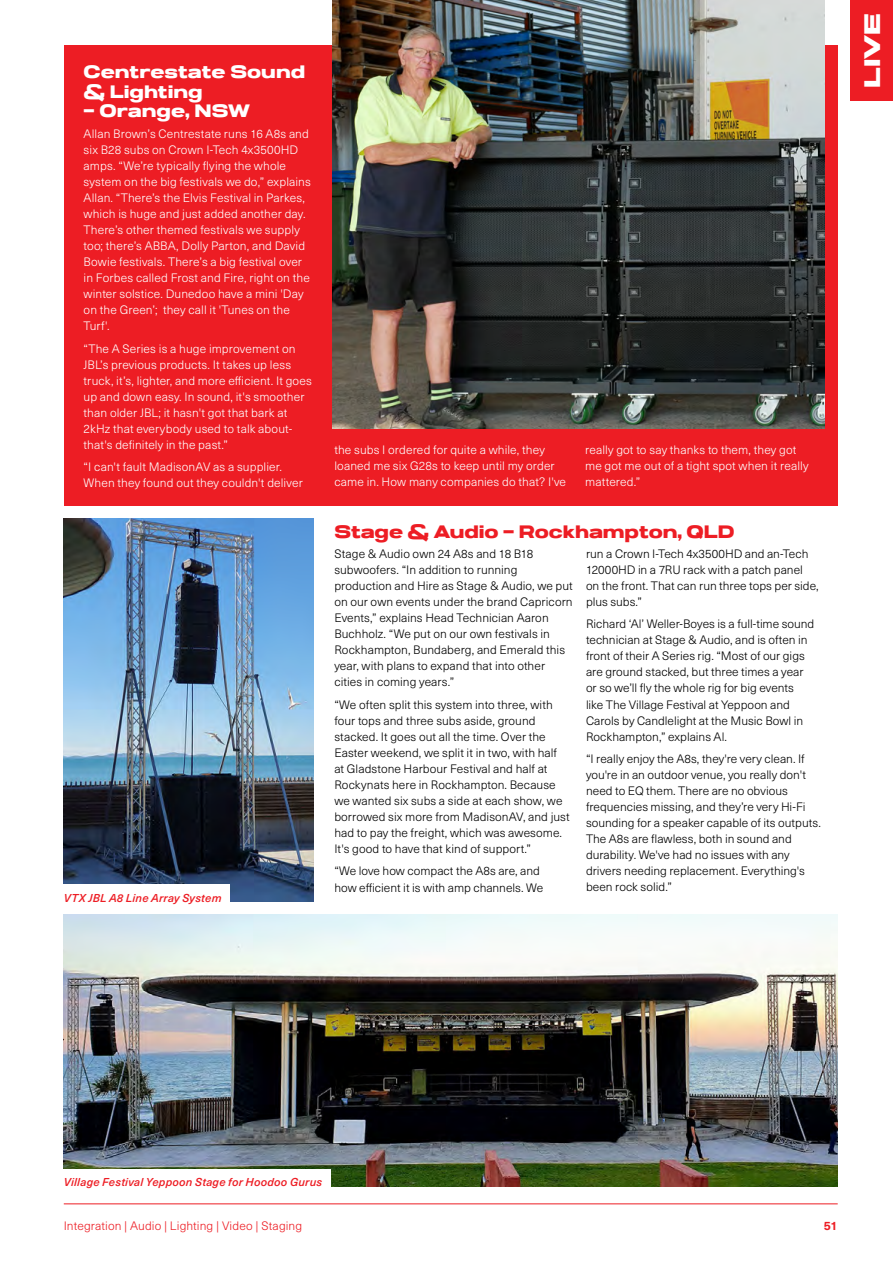
<style>
.page{position:relative;width:893px;height:1263px;background:#fff}
.page>*{position:absolute;margin:0;border:0;box-sizing:border-box;transform-origin:0 0}
.t1{font:22.5px "Joyride EXT";color:#fff}
.t2{font:18px/19.5px "Joyride STD";color:#fff}
.t3{font:18px "Joyride STD";letter-spacing:-.005em;color:#ed1d24}
.t4{font:300 12px/16px "Neue Haas Unica W1 G";color:#000}
.t5{font:300 12px/16px "Neue Haas Unica W1 G";letter-spacing:.01em;color:#fff}
.t6{font:300 12px "Neue Haas Unica W1 G";letter-spacing:.01em;color:#ed1d24}
.t7{font:700 12px "Neue Haas Unica W1 G";color:#ed1d24}
.t8{font:italic 500 11.25px "Neue Haas Unica W1 G";letter-spacing:.015em;color:#ed1d24}
</style>
<div class="page">
<div style="left:850px;top:0;width:43px;height:100px;background:#ed1d24"></div>
<hr style="left:64px;top:1203px;width:774px;height:1px;background:#ed1d24">
<div style="left:64px;top:46px;width:774px;height:460px;background:#ed1d24"></div>
<img style="left:332px;top:0;width:493px;height:428px">
<img style="left:64px;top:519px;width:249px;height:382px">
<img style="left:64px;top:914px;width:774px;height:272px">
<div style="left:55px;top:1169px;width:276px;height:26px;background:#fff"></div>
<div style="left:55px;top:884px;width:175px;height:26px;background:#fff"></div>
<h2 class="t2" style="left:84px;top:62px;width:223px">Centrestate Sound &amp; Lighting</h2>
<h2 class="t2" style="left:84px;top:101px;width:168px">– Orange, NSW</h2>
<p class="t5" style="left:84px;top:125px;width:229px">Allan Brown’s Centrestate runs 16 A8s and six B28 subs on Crown I-Tech 4x3500HD amps. “We’re typically flying the whole system on the big festivals we do,” explains Allan. “There’s the Elvis Festival in Parkes, which is huge and just added another day.<br>There’s other themed festivals we supply too; there’s ABBA, Dolly Parton, and David Bowie festivals. There’s a big festival over in Forbes called Frost and Fire, right on the winter solstice. Dunedoo have a mini 'Day on the Green’; they call it 'Tunes on the Turf'.</p>
<p class="t5" style="left:84px;top:340px;width:230px">“The A Series is a huge improvement on JBL’s previous products. It takes up less truck, it’s, lighter, and more efficient. It goes up and down easy. In sound, it's smoother than older JBL; it hasn't got that bark at 2kHz that everybody used to talk about&shy;that's definitely in the past.”</p>
<p class="t5" style="left:84px;top:458px;width:221px">“I can't fault MadisonAV as a supplier.<br>When they found out they couldn't deliver</p>
<p class="t8" style="left:64px;top:889px;width:159px">VTX JBL A8 Line Array System</p>
<p class="t5" style="left:334px;top:441px;width:233px">the subs I ordered for quite a while, they loaned me six G28s to keep until my order came in. How many companies do that? I've</p>
<p class="t5" style="left:585px;top:441px;width:225px">really got to say thanks to them, they got me got me out of a tight spot when it really mattered.”</p>
<h2 class="t3" style="left:334px;top:520px;width:402px">Stage &amp; Audio – Rockhampton, QLD</h2>
<p class="t4" style="left:334px;top:545px;width:240px">Stage &amp; Audio own 24 A8s and 18 B18 subwoofers. “In addition to running production and Hire as Stage &amp; Audio, we put on our own events under the brand Capricorn Events,” explains Head Technician Aaron Buchholz. “We put on our own festivals in Rockhampton, Bundaberg, and Emerald this year, with plans to expand that into other cities in coming years.”</p>
<p class="t4" style="left:334px;top:696px;width:237px">“We often split this system into three, with four tops and three subs aside, ground stacked. It goes out all the time. Over the Easter weekend, we split it in two, with half at Gladstone Harbour Festival and half at Rockynats here in Rockhampton. Because we wanted six subs a side at each show, we borrowed six more from MadisonAV, and just had to pay the freight, which was awesome.<br>It's good to have that kind of support.”</p>
<p class="t4" style="left:334px;top:863px;width:210px">“We love how compact the A8s are, and how efficient it is with amp channels. We</p>
<p class="t4" style="left:586px;top:545px;width:234px">run a Crown I-Tech 4x3500HD and an-Tech 12000HD in a 7RU rack with a patch panel on the front. That can run three tops per side, plus subs.”</p>
<p class="t4" style="left:586px;top:615px;width:230px">Richard ‘Al’ Weller-Boyes is a full-time sound technician at Stage &amp; Audio, and is often in front of their A Series rig. “Most of our gigs are ground stacked, but three times a year or so we’ll fly the whole rig for big events<br>like The Village Festival at Yeppoon and Carols by Candlelight at the Music Bowl in Rockhampton,” explains Al.</p>
<p class="t4" style="left:586px;top:750px;width:236px">“I really enjoy the A8s, they're very clean. If you're in an outdoor venue, you really don't need to EQ them. There are no obvious frequencies missing, and they’re very Hi-Fi sounding for a speaker capable of its outputs.<br>The A8s are flawless, both in sound and durability. We've had no issues with any drivers needing replacement. Everything's been rock solid.”</p>
<h1 class="t1" style="left:859px;top:88px;width:76px;rotate:-90deg">LIVE</h1>
<p class="t8" style="left:64px;top:1174px;width:260px">Village Festival Yeppoon Stage for Hoodoo Gurus</p>
<p class="t6" style="left:64px;top:1217px;width:240px">Integration | Audio | Lighting | Video | Staging</p>
<p class="t7" style="left:824px;top:1217px;width:15px">51</p>
</div>
